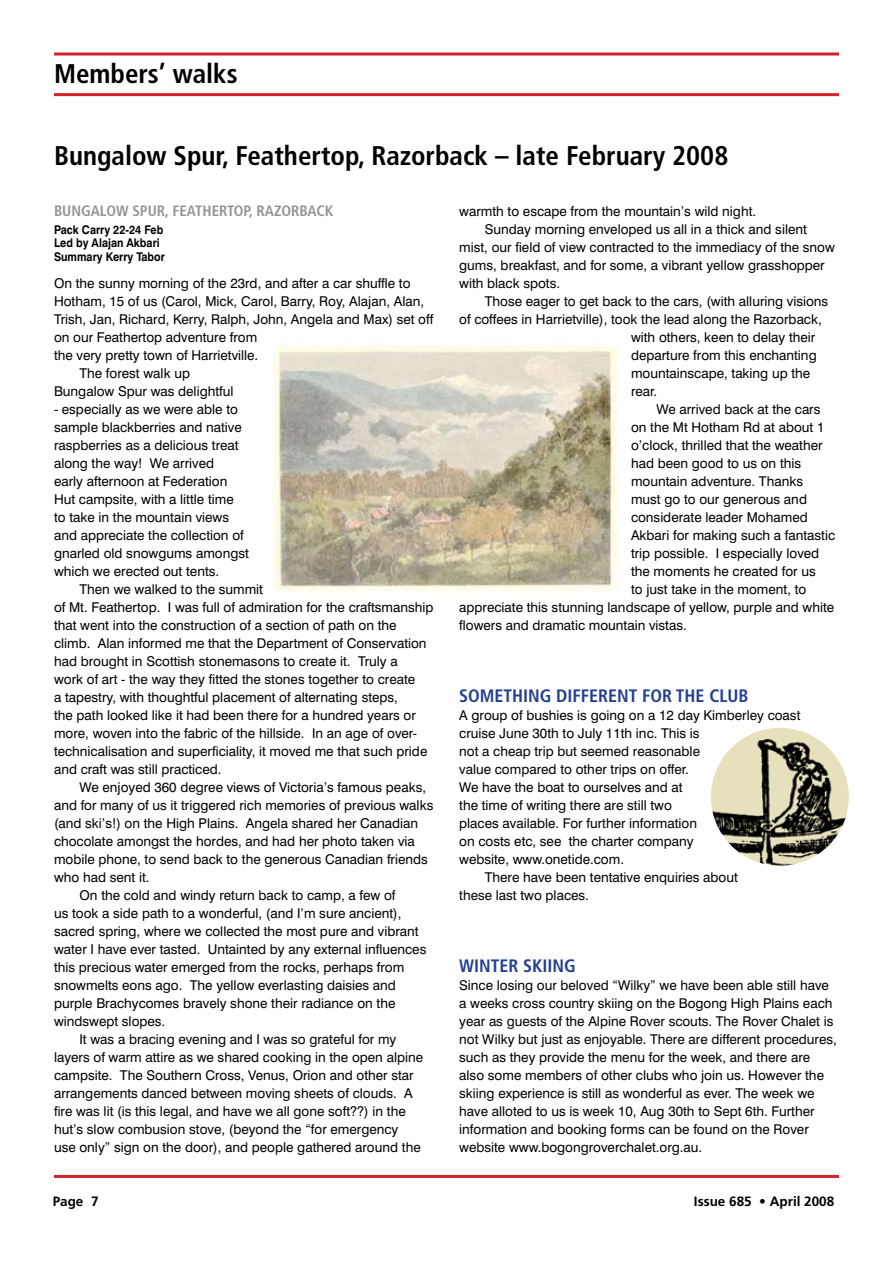
<style>
.page{position:relative;width:893px;height:1263px;background:#fff}
.page>*{position:absolute;margin:0;border:0;box-sizing:border-box;transform-origin:0 0}
.t1{font:700 condensed 27px "Frutiger";color:#000}
.t2{font:700 condensed 18px "Frutiger";color:#24408f}
.t3{font:700 condensed 15px "Frutiger";color:#939598}
.t4{font:13.5px/18px "Swiss 721 BT";color:#000}
.t5{font:700 13.5px "Frutiger";color:#000}
.t6{font:700 12px/13.5px "Swiss 721 BT";color:#000;scale:.9 1}
</style>
<div class="page">
<svg style="left:54px;top:52px;width:785px;height:4px;background:#dd595e"></svg>
<hr style="left:54px;top:1175px;width:785px;height:3px;background:#d2232a">
<img style="left:273px;top:343px;width:345px;height:249px">
<img style="left:711px;top:728px;width:138px;height:138px;border-radius:50%">
<hr style="left:54px;top:93px;width:785px;height:3px;background:#d2232a">
<h1 class="t1" style="left:54px;top:58px;width:185px">Members’ walks</h1>
<h1 class="t1" style="left:54px;top:139px;width:676px">Bungalow Spur, Feathertop, Razorback – late February 2008</h1>
<p class="t3" style="left:54px;top:202px;width:19px">Bungalow</p>
<p class="t3" style="left:132px;top:202px;width:49px">Spur, Feathertop</p>
<p class="t3" style="left:249px;top:202px;width:42px">, Razorback</p>
<p class="t6" style="left:54px;top:223px;width:125px">Pack Carry 22-24 Feb<br>Led by Alajan Akbari<br>Summary Kerry Tabor</p>
<p class="t4" style="left:54px;top:274px;width:358px">On the sunny morning of the 23rd, and after a car shuffle to</p>
<p class="t4" style="left:54px;top:292px;width:372px">Hotham, 15 of us (Carol, Mick, Carol, Barry, Roy, Alajan, Alan,</p>
<p class="t4" style="left:54px;top:310px;width:381px">Trish, Jan, Richard, Kerry, Ralph, John, Angela and Max) set off</p>
<p class="t4" style="left:54px;top:328px;width:205px">on our Feathertop adventure from</p>
<p class="t4" style="left:54px;top:346px;width:206px">the very pretty town of Harrietville.</p>
<p class="t4" style="left:80px;top:364px;width:112px">The forest walk up</p>
<p class="t4" style="left:54px;top:382px;width:181px">Bungalow Spur was delightful</p>
<p class="t4" style="left:54px;top:400px;width:196px">- especially as we were able to sample blackberries and native raspberries as a delicious treat along the way! We arrived<br>early afternoon at Federation<br>Hut campsite, with a little time<br>to take in the mountain views and appreciate the collection of gnarled old snowgums amongst which we erected out tents.</p>
<p class="t4" style="left:54px;top:580px;width:381px;text-indent:26px">Then we walked to the summit<br>of Mt. Feathertop. I was full of admiration for the craftsmanship that went into the construction of a section of path on the climb. Alan informed me that the Department of Conservation had brought in Scottish stonemasons to create it. Truly a<br>work of art - the way they fitted the stones together to create<br>a tapestry, with thoughtful placement of alternating steps,<br>the path looked like it had been there for a hundred years or more, woven into the fabric of the hillside. In an age of over&shy;technicalisation and superficiality, it moved me that such pride and craft was still practiced.</p>
<p class="t4" style="left:80px;top:778px;width:348px">We enjoyed 360 degree views of Victoria’s famous peaks,</p>
<p class="t4" style="left:54px;top:796px;width:381px">and for many of us it triggered rich memories of previous walks</p>
<p class="t4" style="left:54px;top:814px;width:366px">(and ski’s!) on the High Plains. Angela shared her Canadian</p>
<p class="t4" style="left:54px;top:832px;width:362px">chocolate amongst the hordes, and had her photo taken via</p>
<p class="t4" style="left:54px;top:850px;width:375px">mobile phone, to send back to the generous Canadian friends</p>
<p class="t4" style="left:54px;top:868px;width:97px">who had sent it.</p>
<p class="t4" style="left:80px;top:886px;width:317px">On the cold and windy return back to camp, a few of</p>
<p class="t4" style="left:54px;top:904px;width:349px">us took a side path to a wonderful, (and I’m sure ancient),</p>
<p class="t4" style="left:54px;top:922px;width:366px">sacred spring, where we collected the most pure and vibrant</p>
<p class="t4" style="left:54px;top:940px;width:374px">water I have ever tasted. Untainted by any external influences</p>
<p class="t4" style="left:54px;top:958px;width:352px">this precious water emerged from the rocks, perhaps from</p>
<p class="t4" style="left:54px;top:976px;width:343px">snowmelts eons ago. The yellow everlasting daisies and</p>
<p class="t4" style="left:54px;top:994px;width:343px">purple Brachycomes bravely shone their radiance on the</p>
<p class="t4" style="left:54px;top:1012px;width:113px">windswept slopes.</p>
<p class="t4" style="left:80px;top:1030px;width:318px">It was a bracing evening and I was so grateful for my</p>
<p class="t4" style="left:54px;top:1048px;width:371px">layers of warm attire as we shared cooking in the open alpine</p>
<p class="t4" style="left:54px;top:1066px;width:361px">campsite. The Southern Cross, Venus, Orion and other star</p>
<p class="t4" style="left:54px;top:1084px;width:360px">arrangements danced between moving sheets of clouds. A</p>
<p class="t4" style="left:54px;top:1102px;width:353px">fire was lit (is this legal, and have we all gone soft??) in the</p>
<p class="t4" style="left:54px;top:1120px;width:346px">hut’s slow combusion stove, (beyond the “for emergency</p>
<p class="t4" style="left:54px;top:1138px;width:368px">use only” sign on the door), and people gathered around the</p>
<p class="t4" style="left:459px;top:202px;width:298px">warmth to escape from the mountain’s wild night.</p>
<p class="t4" style="left:485px;top:220px;width:324px">Sunday morning enveloped us all in a thick and silent</p>
<p class="t4" style="left:459px;top:238px;width:377px">mist, our field of view contracted to the immediacy of the snow</p>
<p class="t4" style="left:459px;top:256px;width:367px">gums, breakfast, and for some, a vibrant yellow grasshopper</p>
<p class="t4" style="left:459px;top:274px;width:102px">with black spots.</p>
<p class="t4" style="left:485px;top:292px;width:345px">Those eager to get back to the cars, (with alluring visions</p>
<p class="t4" style="left:459px;top:310px;width:364px">of coffees in Harrietville), took the lead along the Razorback,</p>
<p class="t4" style="left:631px;top:328px;width:186px">with others, keen to delay their</p>
<p class="t4" style="left:631px;top:346px;width:187px">departure from this enchanting</p>
<p class="t4" style="left:631px;top:364px;width:181px">mountainscape, taking up the</p>
<p class="t4" style="left:631px;top:382px;width:28px">rear.</p>
<p class="t4" style="left:656px;top:400px;width:165px">We arrived back at the cars</p>
<p class="t4" style="left:631px;top:418px;width:195px">on the Mt Hotham Rd at about 1</p>
<p class="t4" style="left:631px;top:436px;width:193px">o’clock, thrilled that the weather</p>
<p class="t4" style="left:631px;top:454px;width:172px">had been good to us on this</p>
<p class="t4" style="left:631px;top:472px;width:174px">mountain adventure. Thanks</p>
<p class="t4" style="left:631px;top:490px;width:177px">must go to our generous and</p>
<p class="t4" style="left:631px;top:508px;width:178px">considerate leader Mohamed</p>
<p class="t4" style="left:631px;top:526px;width:206px">Akbari for making such a fantastic</p>
<p class="t4" style="left:631px;top:544px;width:190px">trip possible. I especially loved</p>
<p class="t4" style="left:631px;top:562px;width:186px">the moments he created for us</p>
<p class="t4" style="left:631px;top:580px;width:177px">to just take in the moment, to</p>
<p class="t4" style="left:459px;top:598px;width:377px">appreciate this stunning landscape of yellow, purple and white</p>
<p class="t4" style="left:459px;top:616px;width:229px">flowers and dramatic mountain vistas.</p>
<h2 class="t2" style="left:459px;top:685px;width:291px">SOMETHING DIFFERENT FOR THE CLUB</h2>
<p class="t4" style="left:459px;top:706px;width:343px">A group of bushies is going on a 12 day Kimberley coast</p>
<p class="t4" style="left:459px;top:724px;width:242px">cruise June 30th to July 11th inc. This is</p>
<p class="t4" style="left:459px;top:742px;width:242px">not a cheap trip but seemed reasonable</p>
<p class="t4" style="left:459px;top:760px;width:231px">value compared to other trips on offer.</p>
<p class="t4" style="left:459px;top:778px;width:225px">We have the boat to ourselves and at</p>
<p class="t4" style="left:459px;top:796px;width:214px">the time of writing there are still two</p>
<p class="t4" style="left:459px;top:814px;width:239px">places available. For further information</p>
<p class="t4" style="left:459px;top:832px;width:236px">on costs etc, see the charter company</p>
<p class="t4" style="left:459px;top:850px;width:166px">website, www.onetide.com.</p>
<p class="t4" style="left:485px;top:868px;width:255px">There have been tentative enquiries about</p>
<p class="t4" style="left:459px;top:886px;width:131px">these last two places.</p>
<h2 class="t2" style="left:459px;top:955px;width:118px">WINTER SKIING</h2>
<p class="t4" style="left:459px;top:976px;width:379px">Since losing our beloved “Wilky” we have been able still have a weeks cross country skiing on the Bogong High Plains each year as guests of the Alpine Rover scouts. The Rover Chalet is not Wilky but just as enjoyable. There are different procedures, such as they provide the menu for the week, and there are also some members of other clubs who join us. However the skiing experience is still as wonderful as ever. The week we have alloted to us is week 10, Aug 30th to Sept 6th. Further information and booking forms can be found on the Rover website www.bogongroverchalet.org.au.</p>
<p class="t5" style="left:53px;top:1193px;width:32px">Page</p>
<p class="t5" style="left:694px;top:1193px;width:142px">Issue 685 • April 2008</p>
</div>
